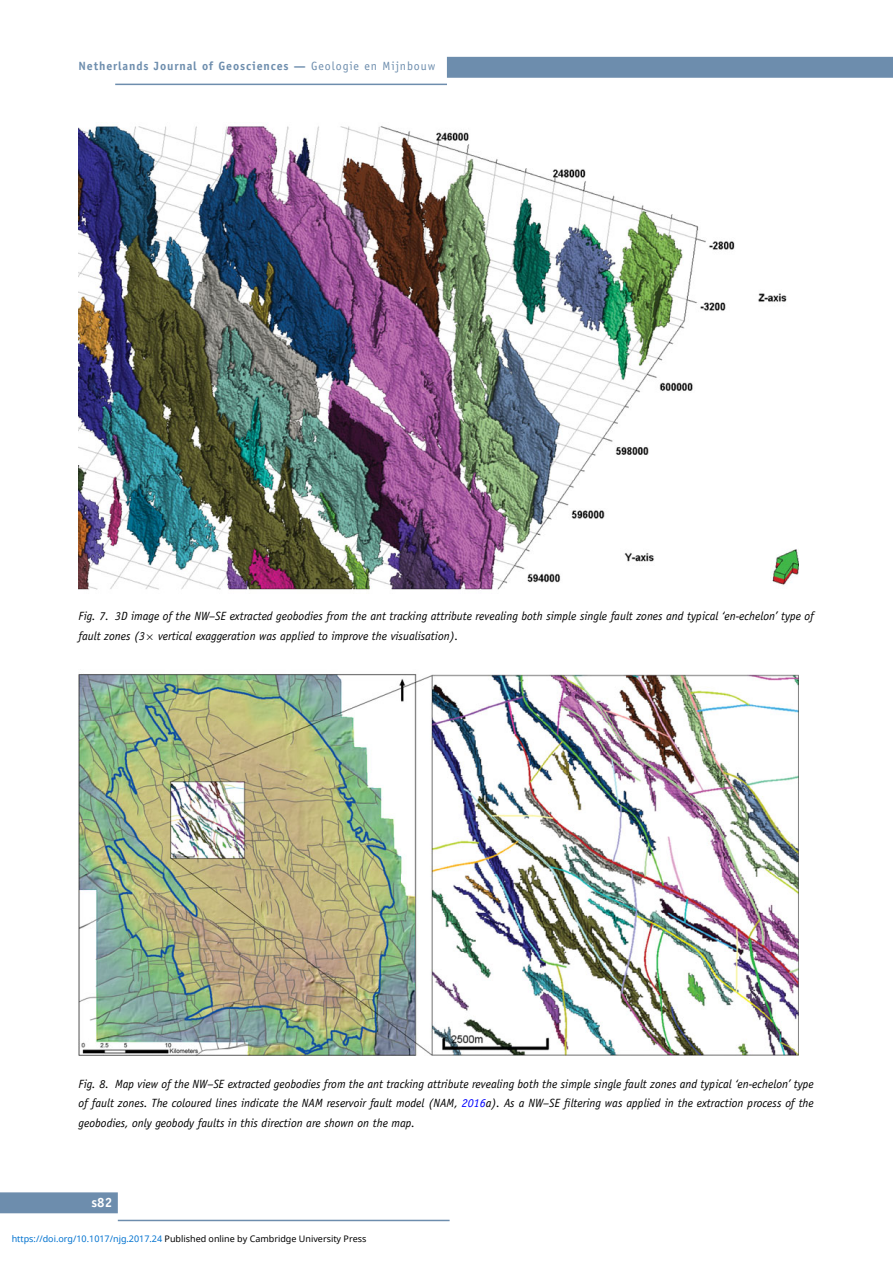
<style>
.page{position:relative;width:893px;height:1263px;background:#fff}
.page>*{position:absolute;margin:0;border:0;box-sizing:border-box;transform-origin:0 0}
.t1{font:700 13.5px "Officina Sans Std";color:#fff}
.t2{font:italic 12px/19.5px "Officina Sans Std";color:#000}
.t3{font:700 12px "Officina Sans Std";letter-spacing:.07em;color:#6d8dad}
.t4{font:9px "Noto Sans";color:#000}
.s1{font-weight:400}
.s2{font-family:"MTSY";font-style:normal}
.s3{color:#00f}
.s4{color:#0172cf}
</style>
<div class="page">
<div style="left:447px;top:57px;width:446px;height:21px;background:#6d8dad"></div>
<hr style="left:115px;top:84px;width:332px;height:1px;background:#6d8dad">
<img style="left:79px;top:124px;width:720px;height:466px">
<img style="left:79px;top:674px;width:720px;height:382px">
<div style="left:0;top:1192px;width:118px;height:21px;background:#6d8dad"></div>
<hr style="left:118px;top:1220px;width:332px;height:1px;background:#6d8dad">
<p class="t3" style="left:79px;top:61px;width:358px">Netherlands Journal of Geosciences — <span class="s1">Geologie en Mijnbouw</span></p>
<p class="t2" style="left:79px;top:608px;width:737px">Fig. 7. 3D image of the NW–SE extracted geobodies from the ant tracking attribute revealing both simple single fault zones and typical ‘en-echelon’ type of fault zones (3<span class="s2">×</span> vertical exaggeration was applied to improve the visualisation).</p>
<p class="t2" style="left:79px;top:1075px;width:737px;text-align:justify">Fig. 8. Map view of the NW–SE extracted geobodies from the ant tracking attribute revealing both the simple single fault zones and typical ‘en-echelon’ type of fault zones. The coloured lines indicate the NAM reservoir fault model (NAM, <span class="s3">2016</span>a). As a NW–SE filtering was applied in the extraction process of the geobodies, only geobody faults in this direction are shown on the map.</p>
<p class="t1" style="left:92px;top:1197px;width:22px">s82</p>
<p class="t4" style="left:12px;top:1232px;width:356px"><span class="s4">https://doi.org/10.1017/njg.2017.24</span> Published online by Cambridge University Press</p>
</div>
